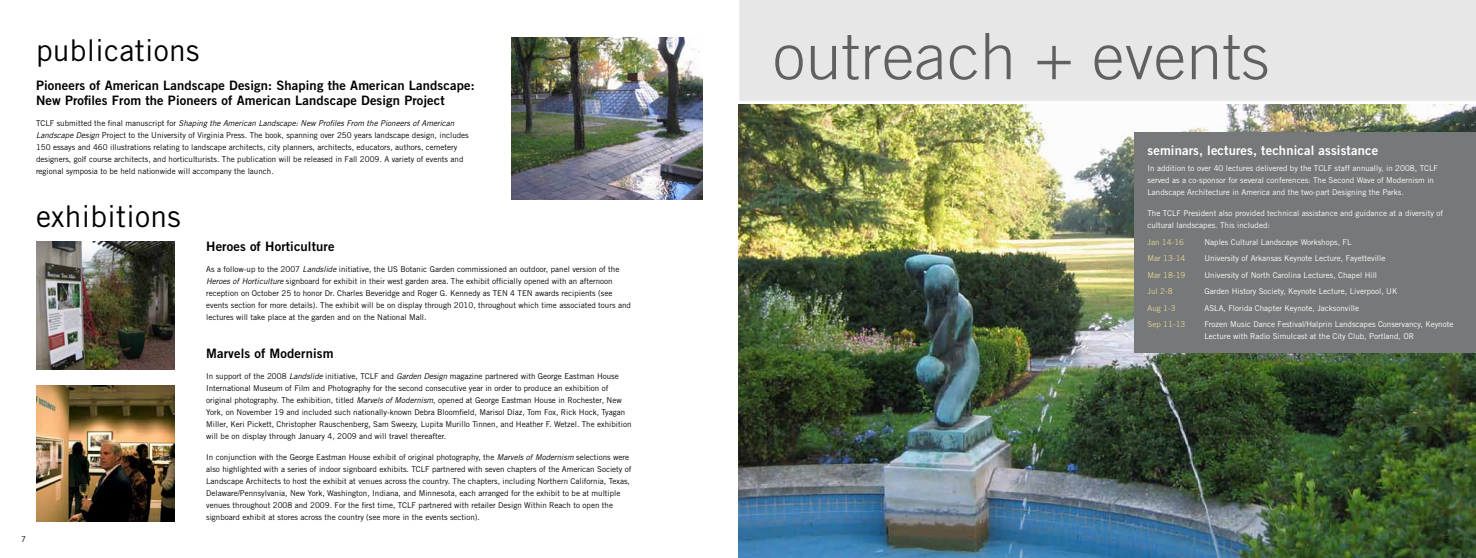
<style>
.page{position:relative;width:1476px;height:558px;background:#fff}
.page>*{position:absolute;margin:0;border:0;box-sizing:border-box;transform-origin:0 0}
.t1{font:300 64px "Trade Gothic LT Std";letter-spacing:.01em;color:#5f6062}
.t2{font:30px "Trade Gothic";letter-spacing:.01em;color:#000}
.t3{font:13px/15.6px "Trade Gothic LT Std Bd 2";letter-spacing:.01em;color:#000}
.t4{font:13px "Trade Gothic LT Std Bd 2";letter-spacing:.01em;color:#fff}
.t5{font:8px/12px "Trade Gothic LT Std";color:#000}
.t6{font:8px/12px "Trade Gothic LT Std";color:#fff}
.t7{font:8px "Trade Gothic LT Std";color:#e4d491}
.s1{font-style:italic}
</style>
<div class="page">
<img style="left:738px;top:104px;width:738px;height:454px">
<div style="left:739px;top:0;width:737px;height:101px;background:#e7e7e7"></div>
<div style="left:1134px;top:132px;width:342px;height:221px;background:#777879"></div>
<img style="left:36px;top:242px;width:139px;height:127px">
<img style="left:512px;top:37px;width:191px;height:163px">
<img style="left:36px;top:385px;width:139px;height:137px">
<h2 class="t2" style="left:36px;top:32px;width:165px">publications</h2>
<h3 class="t3" style="left:36px;top:77px;width:440px">Pioneers of American Landscape Design: Shaping the American Landscape:<br>New Profiles From the Pioneers of American Landscape Design Project</h3>
<p class="t5" style="left:36px;top:117px;width:434px">TCLF submitted the final manuscript for <span class="s1">Shaping the American Landscape: New Profiles From the Pioneers of American Landscape Design</span> Project to the University of Virginia Press. The book, spanning over 250 years landscape design, includes 150 essays and 460 illustrations relating to landscape architects, city planners, architects, educators, authors, cemetery designers, golf course architects, and horticulturists. The publication will be released in Fall 2009. A variety of events and regional symposia to be held nationwide will accompany the launch.</p>
<h2 class="t2" style="left:36px;top:198px;width:146px">exhibitions</h2>
<h3 class="t3" style="left:206px;top:239px;width:130px">Heroes of Horticulture</h3>
<p class="t5" style="left:206px;top:263px;width:426px">As a follow-up to the 2007 <span class="s1">Landslide</span> initiative, the US Botanic Garden commissioned an outdoor, panel version of the <span class="s1">Heroes of Horticulture</span> signboard for exhibit in their west garden area. The exhibit officially opened with an afternoon reception on October 25 to honor Dr. Charles Beveridge and Roger G. Kennedy as TEN 4 TEN awards recipients (see events section for more details). The exhibit will be on display through 2010, throughout which time associated tours and lectures will take place at the garden and on the National Mall.</p>
<h3 class="t3" style="left:206px;top:346px;width:129px">Marvels of Modernism</h3>
<p class="t5" style="left:206px;top:371px;width:427px">In support of the 2008 <span class="s1">Landslide</span> initiative, TCLF and <span class="s1">Garden Design</span> magazine partnered with George Eastman House International Museum of Film and Photography for the second consecutive year in order to produce an exhibition of original photography. The exhibition, titled <span class="s1">Marvels of Modernism</span>, opened at George Eastman House in Rochester, New York, on November 19 and included such nationally-known Debra Bloomfield, Marisol Díaz, Tom Fox, Rick Hock, Tyagan Miller, Keri Pickett, Christopher Rauschenberg, Sam Sweezy, Lupita Murillo Tinnen, and Heather F. Wetzel. The exhibition will be on display through January 4, 2009 and will travel thereafter.</p>
<p class="t5" style="left:206px;top:452px;width:427px">In conjunction with the George Eastman House exhibit of original photography, the <span class="s1">Marvels of Modernism</span> selections were also highlighted with a series of indoor signboard exhibits. TCLF partnered with seven chapters of the American Society of Landscape Architects to host the exhibit at venues across the country. The chapters, including Northern California, Texas, Delaware/Pennsylvania, New York, Washington, Indiana, and Minnesota, each arranged for the exhibit to be at multiple venues throughout 2008 and 2009. For the first time, TCLF partnered with retailer Design Within Reach to open the signboard exhibit at stores across the country (see more in the events section).</p>
<h1 class="t1" style="left:773px;top:18px;width:498px">outreach + events</h1>
<h3 class="t4" style="left:1148px;top:142px;width:232px">seminars, lectures, technical assistance</h3>
<p class="t6" style="left:1148px;top:162px;width:292px">In addition to over 40 lectures delivered by the TCLF staff annually, in 2008, TCLF served as a co-sponsor for several conferences: The Second Wave of Modernism in<br>Landscape Architecture in America and the two-part Designing the Parks.</p>
<p class="t6" style="left:1148px;top:207px;width:297px">The TCLF President also provided technical assistance and guidance at a diversity of cultural landscapes. This included:</p>
<p class="t7" style="left:1148px;top:237px;width:38px">Jan 14-16</p>
<p class="t6" style="left:1204px;top:236px;width:149px">Naples Cultural Landscape Workshops, FL</p>
<p class="t7" style="left:1148px;top:254px;width:39px">Mar 13-14</p>
<p class="t6" style="left:1204px;top:252px;width:182px">University of Arkansas Keynote Lecture, Fayetteville</p>
<p class="t7" style="left:1148px;top:270px;width:39px">Mar 18-19</p>
<p class="t6" style="left:1204px;top:269px;width:174px">University of North Carolina Lectures, Chapel Hill</p>
<p class="t7" style="left:1148px;top:287px;width:27px">Jul 2-8</p>
<p class="t6" style="left:1204px;top:285px;width:194px">Garden History Society, Keynote Lecture, Liverpool, UK</p>
<p class="t7" style="left:1148px;top:303px;width:30px">Aug 1-3</p>
<p class="t6" style="left:1204px;top:302px;width:156px">ASLA, Florida Chapter Keynote, Jacksonville</p>
<p class="t7" style="left:1148px;top:320px;width:39px">Sep 11-13</p>
<p class="t6" style="left:1204px;top:318px;width:250px">Frozen Music Dance Festival/Halprin Landscapes Conservancy, Keynote<br>Lecture with Radio Simulcast at the City Club, Portland, OR</p>
<p class="t5" style="left:21px;top:533px;width:6px">7</p>
<p class="t5" style="left:1444px;top:533px;width:6px">8</p>
</div>
